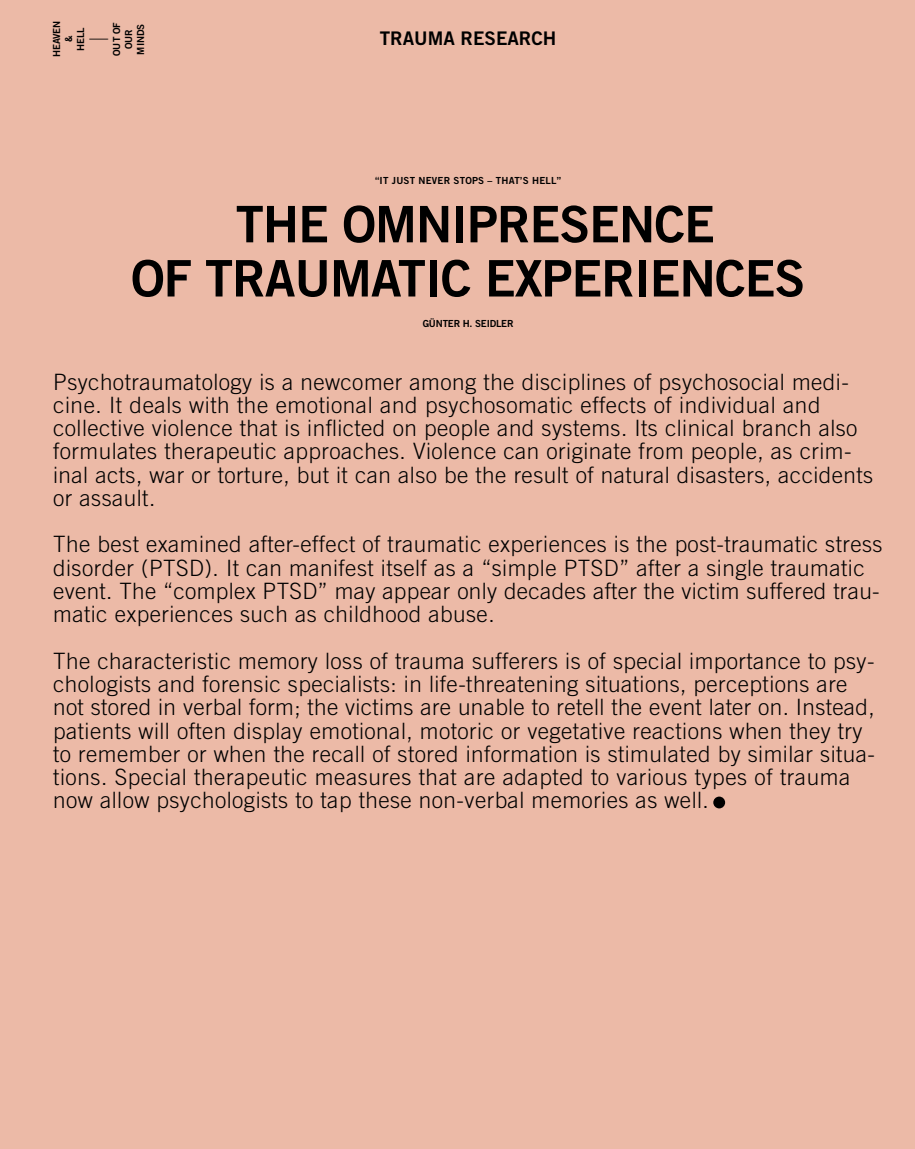
<style>
.page{position:relative;width:915px;height:1149px;background:#fff}
.page>*{position:absolute;margin:0;border:0;box-sizing:border-box;transform-origin:0 0}
.t1{font:50.4px/54.2px "Trade Gothic LT Std Bd 2";letter-spacing:-.02em;color:#000;text-align:center}
.t2{font:300 22.5px/23.2px "Trade Gothic LT Std";letter-spacing:.02em;color:#000}
.t3{font:18.75px "Trade Gothic LT Std Bd 2";color:#000}
.t4{font:300 18.75px "Trade Gothic LT Std";color:#000}
.t5{font:9.75px "Trade Gothic LT Std Bd 2";letter-spacing:.02em;color:#000}
.t6{font:9.75px/12px "Trade Gothic LT Std Bd 2";letter-spacing:-.02em;color:#000;text-align:center}
.t7{font:9.75px/12px "Trade Gothic LT Std Bd 2";color:#000;text-align:center}
</style>
<div class="page">
<div style="left:0;top:0;width:914px;height:1148px;background:#ecbaa7"></div>
<div style="left:713px;top:796px;width:11px;height:12px;background:#000;border-radius:50%"></div>
<p class="t6" style="left:51px;top:57px;width:38px;rotate:-90deg">HEAVEN &amp;<br>HELL</p>
<p class="t7" style="left:111px;top:56px;width:35px;rotate:-90deg">OUT OF<br>OUR<br>MINDS</p>
<p class="t4" style="left:89px;top:26px;width:20px">—</p>
<p class="t3" style="left:379px;top:27px;width:178px">TRAUMA RESEARCH</p>
<p class="t5" style="left:375px;top:175px;width:187px">“IT JUST NEVER STOPS – THAT’S HELL”</p>
<h1 class="t1" style="left:131px;top:196px;width:675px">THE OMNIPRESENCE<br>OF TRAUMATIC EXPERIENCES</h1>
<p class="t6" style="left:422px;top:317px;width:92px">GÜNTER H. SEIDLER</p>
<p class="t2" style="left:53px;top:369px;width:821px">Psychotraumatology is a newcomer among the disciplines of psychosocial medi&shy;cine. It deals with the emotional and psychosomatic effects of individual and collective violence that is inflicted on people and systems. Its clinical branch also formulates therapeutic approaches. Violence can originate from people, as crim&shy;inal acts, war or torture, but it can also be the result of natural disasters, accidents or assault.</p>
<p class="t2" style="left:53px;top:532px;width:830px">The best examined after-effect of traumatic experiences is the post-traumatic stress disorder (PTSD). It can manifest itself as a “simple PTSD” after a single traumatic event. The “complex PTSD” may appear only decades after the victim suffered trau&shy;matic experiences such as childhood abuse.</p>
<p class="t2" style="left:53px;top:648px;width:823px">The characteristic memory loss of trauma sufferers is of special importance to psy&shy;chologists and forensic specialists: in life-threatening situations, perceptions are not stored in verbal form; the victims are unable to retell the event later on. Instead, patients will often display emotional, motoric or vegetative reactions when they try to remember or when the recall of stored information is stimulated by similar situa&shy;tions. Special therapeutic measures that are adapted to various types of trauma now allow psychologists to tap these non-verbal memories as well.</p>
</div>
